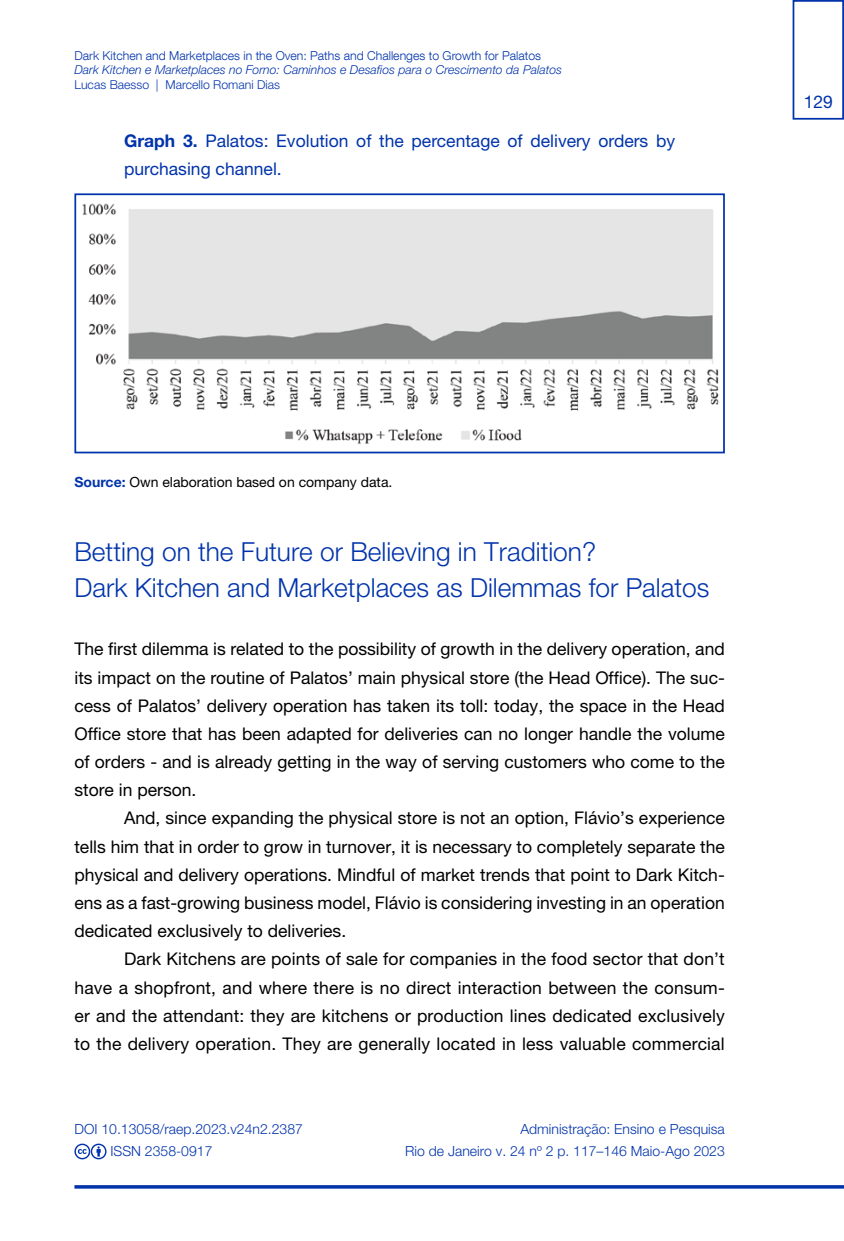
<style>
.page{position:relative;width:844px;height:1241px;background:#fff}
.page>*{position:absolute;margin:0;border:0;box-sizing:border-box;transform-origin:0 0}
.t1{font:300 26.25px/36.8px "Helvetica Neue LT Std";color:#0033ab}
.t2{font:17.5px/28.2px "Helvetica Neue LT Std";color:#000;text-align:justify}
.t3{font:17.5px/28.2px "Helvetica Neue LT Std";color:#0033ab}
.t4{font:300 14px/21.7px "Helvetica Neue LT Std";color:#0033ab;text-align:right}
.t5{font:14px "Helvetica Neue LT Std";color:#000}
.t6{font:italic 300 12.25px "Helvetica Neue LT Std";color:#0033ab}
.t7{font:300 12.25px "Helvetica Neue LT Com";color:#0033ab}
.t8{font:300 12.25px "Helvetica Neue LT Std";color:#0033ab}
.s1{font-weight:700}
.s2{font-weight:700;color:#0033ab}
</style>
<div class="page">
<svg style="left:74px;top:1185px;width:769px;height:3px;background:#0c3daf"></svg>
<div style="left:792px;top:0;width:51px;height:120px;border:2px solid #0033ab"></div>
<svg style="left:74px;top:1143px;width:32px;height:16px"></svg>
<img style="left:82px;top:203px;width:637px;height:241px">
<div style="left:74px;top:193px;width:650px;height:260px;border:2px solid #0033ab"></div>
<p class="t7" style="left:74px;top:48px;width:468px">Dark Kitchen and Marketplaces in the Oven: Paths and Challenges to Growth for Palatos</p>
<p class="t6" style="left:74px;top:63px;width:489px">Dark Kitchen e Marketplaces no Forno: Caminhos e Desafios para o Crescimento da Palatos</p>
<p class="t8" style="left:74px;top:77px;width:207px">Lucas Baesso | Marcello Romani Dias</p>
<p class="t3" style="left:124px;top:126px;width:552px"><span class="s1">Graph 3.</span> Palatos: Evolution of the percentage of delivery orders by purchasing channel.</p>
<p class="t3" style="left:803px;top:87px;width:31px">129</p>
<p class="t5" style="left:74px;top:473px;width:319px"><span class="s2">Source:</span> Own elaboration based on company data.</p>
<h1 class="t1" style="left:74px;top:532px;width:636px">Betting on the Future or Believing in Tradition?<br>Dark Kitchen and Marketplaces as Dilemmas for Palatos</h1>
<p class="t2" style="left:74px;top:634px;width:651px">The first dilemma is related to the possibility of growth in the delivery operation, and its impact on the routine of Palatos’ main physical store (the Head Office). The suc&shy;cess of Palatos’ delivery operation has taken its toll: today, the space in the Head Office store that has been adapted for deliveries can no longer handle the volume of orders - and is already getting in the way of serving customers who come to the store in person.</p>
<p class="t2" style="left:74px;top:803px;width:651px;text-indent:50px">And, since expanding the physical store is not an option, Flávio’s experience tells him that in order to grow in turnover, it is necessary to completely separate the physical and delivery operations. Mindful of market trends that point to Dark Kitch&shy;ens as a fast-growing business model, Flávio is considering investing in an operation dedicated exclusively to deliveries.</p>
<p class="t2" style="left:74px;top:944px;width:651px;text-indent:50px">Dark Kitchens are points of sale for companies in the food sector that don’t have a shopfront, and where there is no direct interaction between the consum&shy;er and the attendant: they are kitchens or production lines dedicated exclusively to the delivery operation. They are generally located in less valuable commercial</p>
<p class="t4" style="left:110px;top:1117px;width:194px;text-align:left;text-indent:-36px">DOI 10.13058/raep.2023.v24n2.2387<br>ISSN 2358-0917</p>
<p class="t4" style="left:405px;top:1117px;width:321px">Administração: Ensino e Pesquisa<br>Rio de Janeiro v. 24 nº 2 p. 117–146 Maio-Ago 2023</p>
</div>
